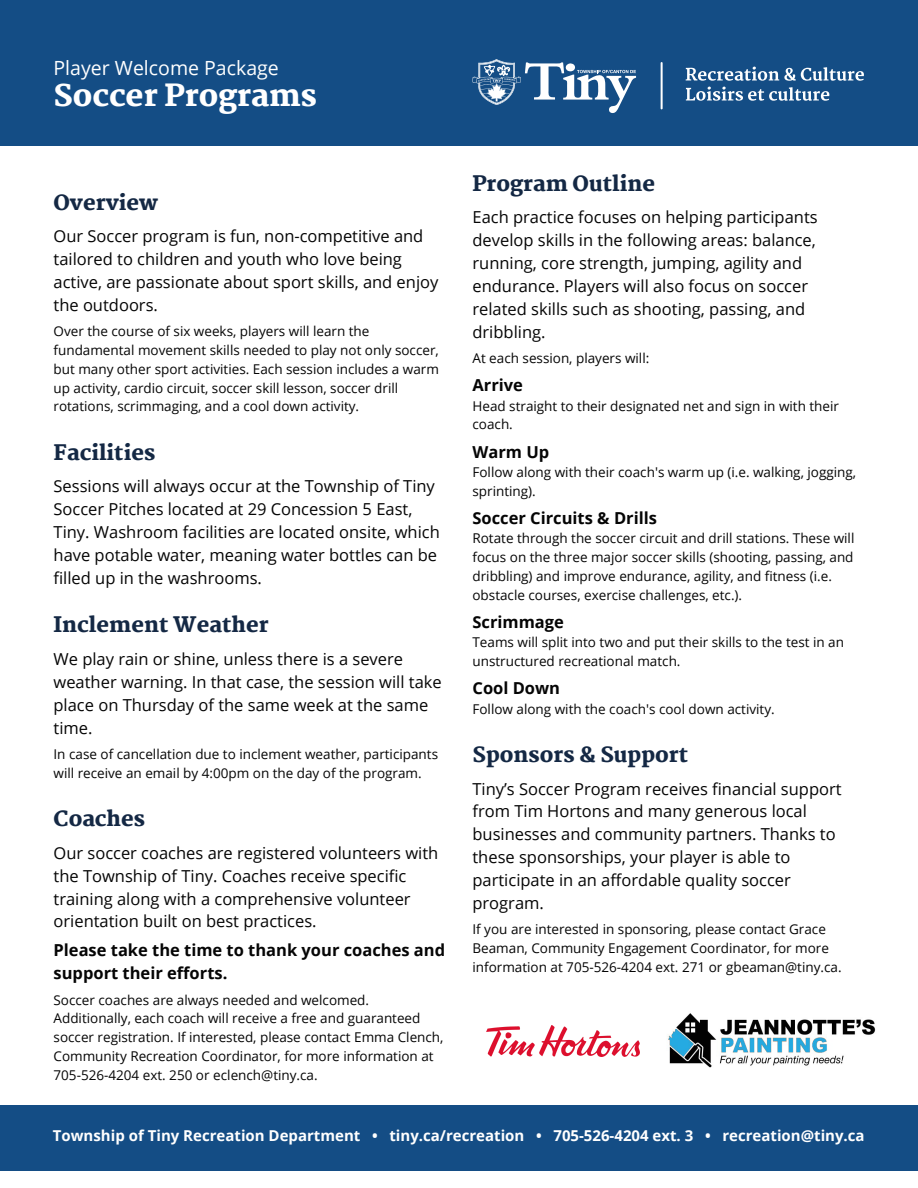
<style>
.page{position:relative;width:918px;height:1188px;background:#fff}
.page>*{position:absolute;margin:0;border:0;box-sizing:border-box;transform-origin:0 0}
.t1{font:800 30px "Martel";color:#fff}
.t2{font:800 21px "Martel";color:#142844}
.t3{font:19.5px "Open Sans";color:#fff}
.t4{font:16.5px/22.8px "Open Sans";color:#050505}
.t5{font:700 16.5px/22.8px "Open Sans";color:#050505}
.t6{font:700 15px "Open Sans";color:#fff}
.t7{font:13.5px/18.8px "Open Sans";color:#050505}
</style>
<div class="page">
<div style="left:0;top:0;width:918px;height:145px;background:#144d85"></div>
<img style="left:486px;top:1025px;width:153px;height:32px">
<div style="left:0;top:1105px;width:918px;height:66px;background:#144d85"></div>
<svg style="left:472px;top:59px;width:164px;height:54px"></svg>
<svg style="left:686px;top:67px;width:178px;height:14px"></svg>
<svg style="left:686px;top:87px;width:143px;height:14px"></svg>
<hr style="left:661px;top:62px;width:2px;height:47px;background:#fff">
<img style="left:667px;top:1013px;width:209px;height:55px">
<p class="t3" style="left:54px;top:54px;width:227px">Player Welcome Package</p>
<p class="t1" style="left:54px;top:79px;width:265px">Soccer Programs</p>
<p class="t2" style="left:472px;top:171px;width:184px">Program Outline</p>
<p class="t4" style="left:472px;top:205px;width:347px">Each practice focuses on helping participants develop skills in the following areas: balance, running, core strength, jumping, agility and endurance. Players will also focus on soccer related skills such as shooting, passing, and dribbling.</p>
<p class="t7" style="left:472px;top:348px;width:178px">At each session, players will:</p>
<p class="t5" style="left:472px;top:373px;width:52px">Arrive</p>
<p class="t7" style="left:472px;top:396px;width:368px">Head straight to their designated net and sign in with their coach.</p>
<p class="t5" style="left:472px;top:440px;width:78px">Warm Up</p>
<p class="t7" style="left:472px;top:462px;width:385px">Follow along with their coach's warm up (i.e. walking, jogging, sprinting).</p>
<p class="t5" style="left:472px;top:506px;width:186px">Soccer Circuits &amp; Drills</p>
<p class="t7" style="left:472px;top:529px;width:383px">Rotate through the soccer circuit and drill stations. These will focus on the three major soccer skills (shooting, passing, and dribbling) and improve endurance, agility, and fitness (i.e. obstacle courses, exercise challenges, etc.).</p>
<p class="t5" style="left:472px;top:610px;width:93px">Scrimmage</p>
<p class="t7" style="left:472px;top:633px;width:373px">Teams will split into two and put their skills to the test in an unstructured recreational match.</p>
<p class="t5" style="left:472px;top:676px;width:89px">Cool Down</p>
<p class="t7" style="left:472px;top:699px;width:304px">Follow along with the coach's cool down activity.</p>
<p class="t2" style="left:54px;top:190px;width:106px">Overview</p>
<p class="t4" style="left:54px;top:224px;width:386px">Our Soccer program is fun, non-competitive and tailored to children and youth who love being active, are passionate about sport skills, and enjoy the outdoors.</p>
<p class="t7" style="left:54px;top:322px;width:387px">Over the course of six weeks, players will learn the fundamental movement skills needed to play not only soccer, but many other sport activities. Each session includes a warm up activity, cardio circuit, soccer skill lesson, soccer drill rotations, scrimmaging, and a cool down activity.</p>
<p class="t2" style="left:54px;top:440px;width:103px">Facilities</p>
<p class="t4" style="left:54px;top:474px;width:388px">Sessions will always occur at the Township of Tiny Soccer Pitches located at 29 Concession 5 East, Tiny. Washroom facilities are located onsite, which have potable water, meaning water bottles can be filled up in the washrooms.</p>
<p class="t2" style="left:54px;top:613px;width:217px">Inclement Weather</p>
<p class="t4" style="left:54px;top:647px;width:390px">We play rain or shine, unless there is a severe weather warning. In that case, the session will take place on Thursday of the same week at the same time.</p>
<p class="t7" style="left:54px;top:745px;width:386px">In case of cancellation due to inclement weather, participants will receive an email by 4:00pm on the day of the program.</p>
<p class="t2" style="left:472px;top:742px;width:217px">Sponsors &amp; Support</p>
<p class="t4" style="left:472px;top:777px;width:371px">Tiny’s Soccer Program receives financial support from Tim Hortons and many generous local businesses and community partners. Thanks to these sponsorships, your player is able to participate in an affordable quality soccer program.</p>
<p class="t7" style="left:472px;top:920px;width:371px">If you are interested in sponsoring, please contact Grace<br>Beaman, Community Engagement Coordinator, for more information at 705-526-4204 ext. 271 or gbeaman@tiny.ca.</p>
<p class="t2" style="left:54px;top:807px;width:93px">Coaches</p>
<p class="t4" style="left:54px;top:841px;width:386px">Our soccer coaches are registered volunteers with the Township of Tiny. Coaches receive specific training along with a comprehensive volunteer orientation built on best practices.</p>
<p class="t5" style="left:54px;top:939px;width:393px">Please take the time to thank your coaches and support their efforts.</p>
<p class="t7" style="left:54px;top:990px;width:392px">Soccer coaches are always needed and welcomed.<br>Additionally, each coach will receive a free and guaranteed soccer registration. If interested, please contact Emma Clench, Community Recreation Coordinator, for more information at 705-526-4204 ext. 250 or eclench@tiny.ca.</p>
<p class="t6" style="left:53px;top:1125px;width:813px">Township of Tiny Recreation Department • tiny.ca/recreation • 705-526-4204 ext. 3 • recreation@tiny.ca</p>
</div>
